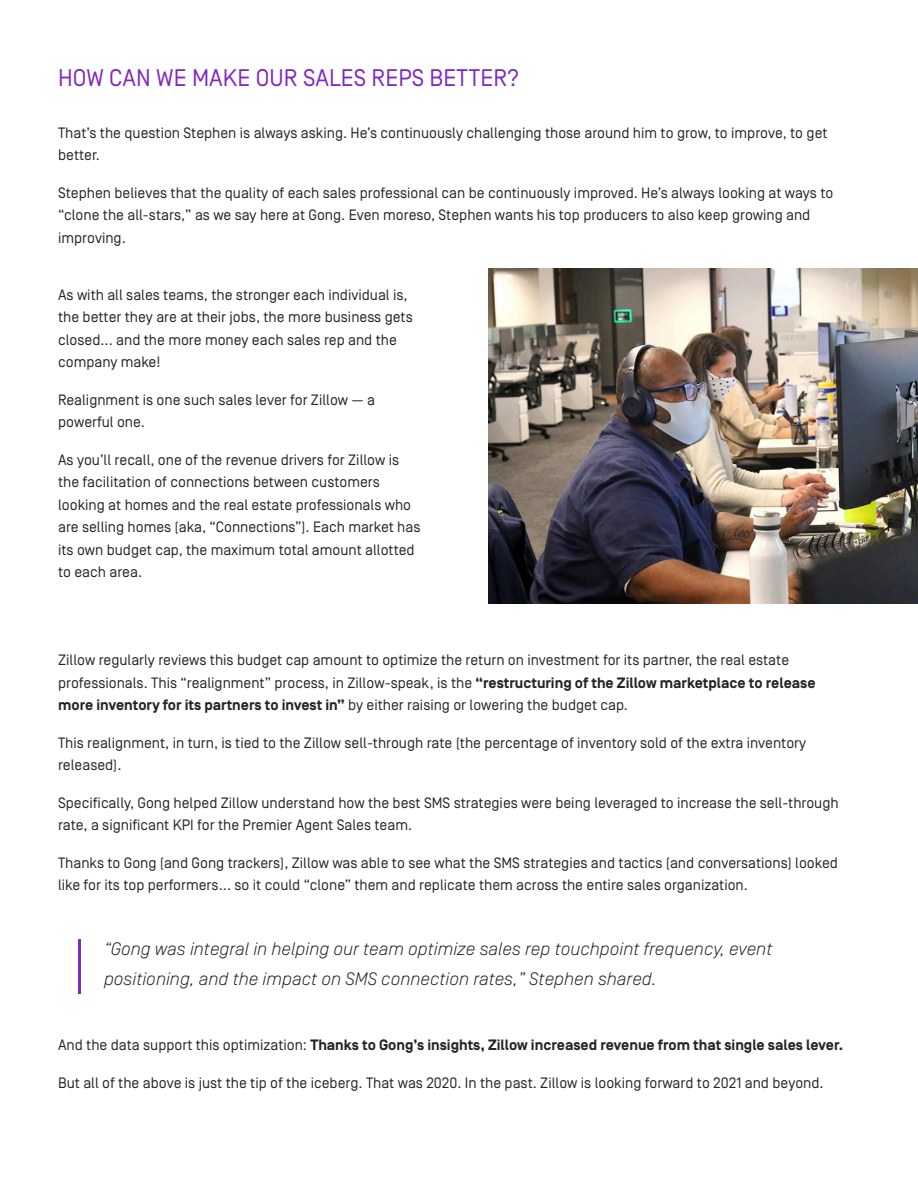
<style>
.page{position:relative;width:918px;height:1188px;background:#fff}
.page>*{position:absolute;margin:0;border:0;box-sizing:border-box;transform-origin:0 0}
.t1{font:24px "Simplon Norm";color:#802ac1}
.t2{font:italic 300 18px/30px "Simplon Norm";color:#252525}
.t3{font:15px/22.5px "Simplon Norm";color:#252525}
.t4{font:700 15px "Simplon Norm";color:#252525}
.s1{font-weight:700}
.s2{font-weight:400}
</style>
<div class="page">
<hr style="left:79px;top:939px;width:2px;height:55px;background:#802ac1">
<img style="left:488px;top:269px;width:430px;height:335px">
<h1 class="t1" style="left:58px;top:65px;width:463px">HOW CAN WE MAKE OUR SALES REPS BETTER?</h1>
<p class="t3" style="left:58px;top:123px;width:771px">That’s the question Stephen is always asking. He’s continuously challenging those around him to grow, to improve, to get better.</p>
<p class="t3" style="left:58px;top:183px;width:777px">Stephen believes that the quality of each sales professional can be continuously improved. He’s always looking at ways to “clone the all-stars,” as we say here at Gong. Even moreso, Stephen wants his top producers to also keep growing and improving.</p>
<p class="t3" style="left:58px;top:285px;width:356px">As with all sales teams, the stronger each individual is, the better they are at their jobs, the more business gets closed... and the more money each sales rep and the company make!</p>
<p class="t3" style="left:58px;top:390px;width:318px">Realignment is one such sales lever for Zillow — a powerful one.</p>
<p class="t3" style="left:58px;top:450px;width:364px">As you’ll recall, one of the revenue drivers for Zillow is the facilitation of connections between customers looking at homes and the real estate professionals who are selling homes (aka, “Connections”). Each market has its own budget cap, the maximum total amount allotted to each area.</p>
<p class="t3" style="left:58px;top:650px;width:759px">Zillow regularly reviews this budget cap amount to optimize the return on investment for its partner, the real estate professionals. This “realignment” process, in Zillow-speak, is the <span class="s1">“restructuring of the Zillow marketplace to release more inventory for its partners to invest in”</span> by either raising or lowering the budget cap.</p>
<p class="t3" style="left:58px;top:732px;width:750px">This realignment, in turn, is tied to the Zillow sell-through rate (the percentage of inventory sold of the extra inventory released).</p>
<p class="t3" style="left:58px;top:792px;width:782px">Specifically, Gong helped Zillow understand how the best SMS strategies were being leveraged to increase the sell-through rate, a significant KPI for the Premier Agent Sales team.</p>
<p class="t3" style="left:58px;top:852px;width:781px">Thanks to Gong (and Gong trackers), Zillow was able to see what the SMS strategies and tactics (and conversations) looked like for its top performers... so it could “clone” them and replicate them across the entire sales organization.</p>
<p class="t2" style="left:104px;top:936px;width:670px">“Gong was integral in helping our team optimize sales rep touchpoint frequency, event positioning, and the impact on SMS connection rates,” Stephen shared.</p>
<p class="t4" style="left:58px;top:1040px;width:787px"><span class="s2">And the data support this optimization:</span> Thanks to Gong’s insights, Zillow increased revenue from that single sales lever.</p>
<p class="t3" style="left:58px;top:1073px;width:767px">But all of the above is just the tip of the iceberg. That was 2020. In the past. Zillow is looking forward to 2021 and beyond.</p>
</div>
